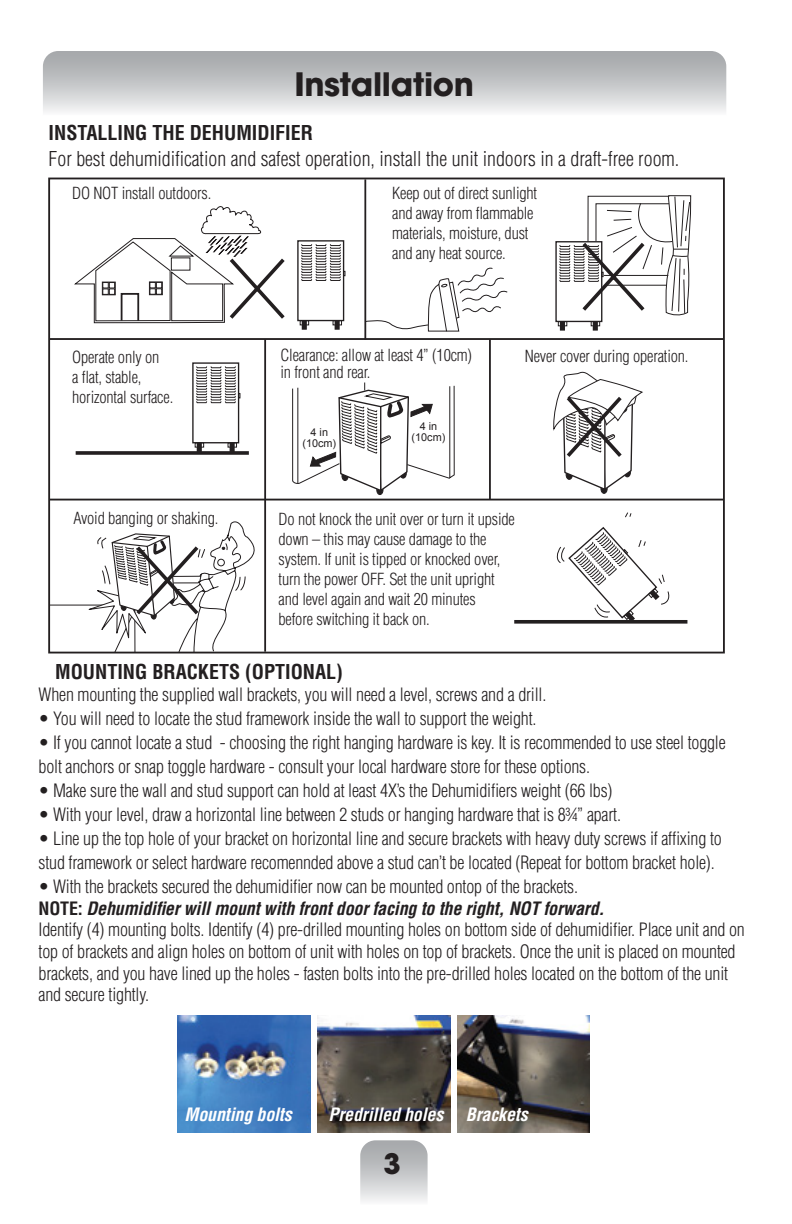
<style>
.page{position:relative;width:792px;height:1224px;background:#fff}
.page>*{position:absolute;margin:0;border:0;box-sizing:border-box;transform-origin:0 0}
.t1{font:700 32px "Avant Garde";letter-spacing:-.01em;color:#231f20}
.t2{font:700 28px "Avant Garde";color:#231f20}
.t3{font:300 condensed 20px "Helvetica LT Std";color:#231f20}
.t4{font:700 condensed 20px "Helvetica LT Std";color:#231f20}
.t5{font:300 condensed 18px/21.6px "Helvetica LT Std";letter-spacing:-.01em;color:#231f20}
.t6{font:italic 700 condensed 18px "Helvetica LT Std";letter-spacing:-.01em;color:#fff}
.t7{font:300 condensed 16.2px/20px "Helvetica LT Std";letter-spacing:-.01em;color:#231f20}
.t8{font:10.8px/10.8px "Arial";color:#231f20;text-align:center}
.s1{font-weight:700}
.s2{font-weight:700;font-style:italic}
</style>
<div class="page">
<div style="left:601px;top:484px;width:6px;height:10px;border:1px solid #231f20;border-radius:50%"></div>
<div style="left:377px;top:485px;width:6px;height:10px;border:1px solid #231f20;border-radius:50%"></div>
<svg style="left:625px;top:512px;width:7px;height:6px"></svg>
<svg style="left:292px;top:383px;width:163px;height:110px"></svg>
<hr style="left:49px;top:605px;width:71px;height:1px;background:#231f20">
<svg style="left:43px;top:51px;width:683px;height:61px;background:#c5c7c9"></svg>
<hr style="left:49px;top:338px;width:675px;height:2px;background:#231f20">
<hr style="left:49px;top:499px;width:675px;height:1px;background:#231f20">
<hr style="left:364px;top:179px;width:2px;height:161px;background:#231f20">
<hr style="left:264px;top:339px;width:2px;height:313px;background:#231f20">
<hr style="left:489px;top:339px;width:2px;height:160px;background:#231f20">
<svg style="left:76px;top:451px;width:173px;height:4px"></svg>
<svg style="left:514px;top:620px;width:173px;height:4px"></svg>
<svg style="left:74px;top:206px;width:211px;height:118px"></svg>
<div style="left:300px;top:320px;width:9px;height:5px;border:1px solid #231f20"></div>
<div style="left:297px;top:240px;width:47px;height:81px;border:1px solid #231f20"></div>
<svg style="left:302px;top:320px;width:5px;height:10px"></svg>
<div style="left:333px;top:320px;width:9px;height:5px;border:1px solid #231f20"></div>
<svg style="left:335px;top:320px;width:5px;height:10px"></svg>
<svg style="left:301px;top:244px;width:44px;height:37px"></svg>
<div style="left:558px;top:321px;width:9px;height:5px;border:1px solid #231f20"></div>
<div style="left:555px;top:241px;width:47px;height:81px;border:1px solid #231f20"></div>
<div style="left:560px;top:321px;width:5px;height:10px;background:#231f20;border:1px solid #231f20"></div>
<div style="left:591px;top:321px;width:9px;height:5px;border:1px solid #231f20"></div>
<svg style="left:593px;top:321px;width:5px;height:10px"></svg>
<div style="left:195px;top:442px;width:9px;height:6px;border:1px solid #231f20"></div>
<div style="left:192px;top:362px;width:47px;height:81px;border:1px solid #231f20"></div>
<div style="left:197px;top:443px;width:5px;height:9px;background:#231f20;border:1px solid #231f20"></div>
<div style="left:228px;top:442px;width:9px;height:6px;border:1px solid #231f20"></div>
<svg style="left:230px;top:443px;width:5px;height:9px"></svg>
<svg style="left:196px;top:366px;width:44px;height:37px"></svg>
<svg style="left:556px;top:527px;width:115px;height:96px"></svg>
<svg style="left:559px;top:195px;width:133px;height:121px"></svg>
<svg style="left:364px;top:268px;width:144px;height:64px"></svg>
<svg style="left:553px;top:371px;width:89px;height:121px"></svg>
<svg style="left:88px;top:521px;width:172px;height:133px"></svg>
<img style="left:177px;top:1015px;width:133px;height:118px">
<img style="left:318px;top:1015px;width:132px;height:118px">
<img style="left:458px;top:1015px;width:132px;height:118px">
<svg style="left:360px;top:1140px;width:68px;height:61px;background:#c8c9cb"></svg>
<h1 class="t1" style="left:294px;top:63px;width:181px">Installation</h1>
<p class="t4" style="left:49px;top:121px;width:266px">INSTALLING THE DEHUMIDIFIER</p>
<p class="t3" style="left:49px;top:146px;width:632px">For best dehumidification and safest operation, install the unit indoors in a draft-free room.</p>
<p class="t7" style="left:72px;top:183px;width:141px">DO NOT install outdoors.</p>
<p class="t7" style="left:392px;top:183px;width:147px">Keep out of direct sunlight and away from flammable materials, moisture, dust and any heat source.</p>
<p class="t7" style="left:72px;top:347px;width:103px">Operate only on<br>a flat, stable, horizontal surface.</p>
<p class="t7" style="left:280px;top:347px;width:193px;line-height:16.2px">Clearance: allow at least 4” (10cm) in front and rear.</p>
<p class="t7" style="left:525px;top:346px;width:165px">Never cover during operation.</p>
<p class="t8" style="left:302px;top:427px;width:35px">4 in (10cm)</p>
<p class="t8" style="left:412px;top:421px;width:35px">4 in (10cm)</p>
<p class="t7" style="left:73px;top:508px;width:147px">Avoid banging or shaking.</p>
<p class="t7" style="left:279px;top:509px;width:238px">Do not knock the unit over or turn it upside down – this may cause damage to the system. If unit is tipped or knocked over, turn the power OFF. Set the unit upright and level again and wait 20 minutes<br>before switching it back on.</p>
<p class="t4" style="left:55px;top:660px;width:289px">MOUNTING BRACKETS (OPTIONAL)</p>
<p class="t5" style="left:39px;top:684px;width:509px">When mounting the supplied wall brackets, you will need a level, screws and a drill.</p>
<p class="t5" style="left:39px;top:708px;width:499px">• You will need to locate the stud framework inside the wall to support the weight.</p>
<p class="t5" style="left:39px;top:731px;width:689px;line-height:24px">• If you cannot locate a stud - choosing the right hanging hardware is key. It is recommended to use steel toggle bolt anchors or snap toggle hardware - consult your local hardware store for these options.</p>
<p class="t5" style="left:39px;top:780px;width:576px">• Make sure the wall and stud support can hold at least 4X’s the Dehumidifiers weight (66 lbs)</p>
<p class="t5" style="left:39px;top:804px;width:584px">• With your level, draw a horizontal line between 2 studs or hanging hardware that is 8¾” apart.</p>
<p class="t5" style="left:39px;top:827px;width:685px;line-height:24px">• Line up the top hole of your bracket on horizontal line and secure brackets with heavy duty screws if affixing to stud framework or select hardware recomennded above a stud can’t be located (Repeat for bottom bracket hole).</p>
<p class="t5" style="left:39px;top:876px;width:708px">• With the brackets secured the dehumidifier now can be mounted ontop of the brackets.<br><span class="s1">NOTE:</span> <span class="s2">Dehumidifier will mount with front door facing to the right, NOT forward.<br></span>Identify (4) mounting bolts. Identify (4) pre-drilled mounting holes on bottom side of dehumidifier. Place unit and on top of brackets and align holes on bottom of unit with holes on top of brackets. Once the unit is placed on mounted brackets, and you have lined up the holes - fasten bolts into the pre-drilled holes located on the bottom of the unit and secure tightly.</p>
<p class="t6" style="left:185px;top:1103px;width:109px">Mounting bolts</p>
<p class="t6" style="left:329px;top:1103px;width:116px">Predrilled holes</p>
<p class="t6" style="left:466px;top:1103px;width:63px">Brackets</p>
<h2 class="t2" style="left:384px;top:1145px;width:19px">3</h2>
</div>
